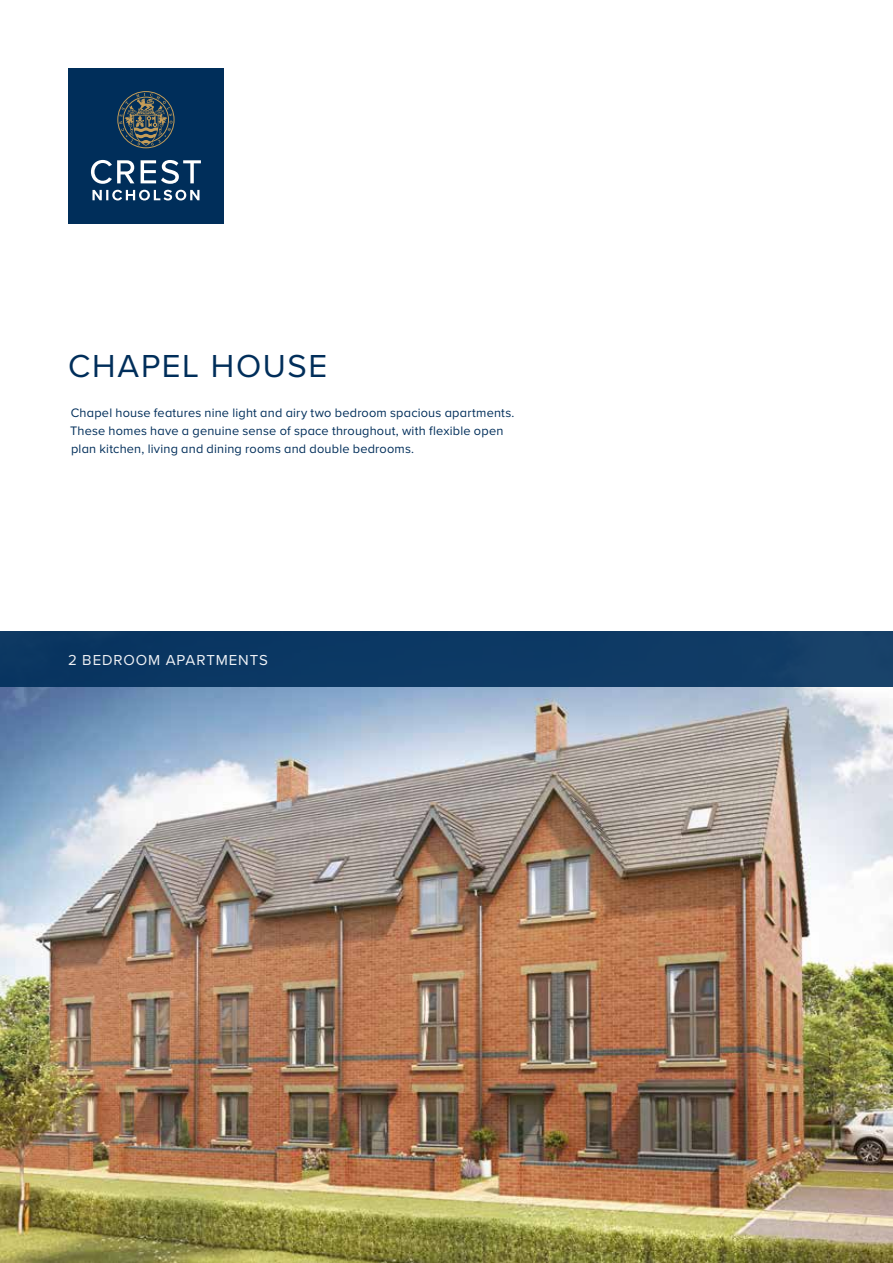
<style>
.page{position:relative;width:893px;height:1263px;background:#fff}
.page>*{position:absolute;margin:0;border:0;box-sizing:border-box;transform-origin:0 0}
.t1{font:33px "Proxima Nova";letter-spacing:.05em;color:#002e5a}
.t2{font:15px "Proxima Nova";letter-spacing:.06em;color:#fff}
.t3{font:12.75px/18px "Proxima Nova";letter-spacing:.015em;color:#002e5a}
</style>
<div class="page">
<div style="left:68px;top:68px;width:156px;height:156px;background:#002e5a"></div>
<svg style="left:92px;top:190px;width:107px;height:10px"></svg>
<svg style="left:91px;top:160px;width:110px;height:24px"></svg>
<svg style="left:117px;top:91px;width:58px;height:57px"></svg>
<img style="left:0;top:687px;width:893px;height:576px">
<div style="left:0;top:631px;width:893px;height:56px;background:linear-gradient(to right,#073460,#143f68)"></div>
<p class="t1" style="left:68px;top:342px;width:260px">CHAPEL HOUSE</p>
<p class="t3" style="left:70px;top:403px;width:446px">Chapel house features nine light and airy two bedroom spacious apartments.<br>These homes have a genuine sense of space throughout, with flexible open plan kitchen, living and dining rooms and double bedrooms.</p>
<p class="t2" style="left:68px;top:649px;width:201px">2 BEDROOM APARTMENTS</p>
</div>
